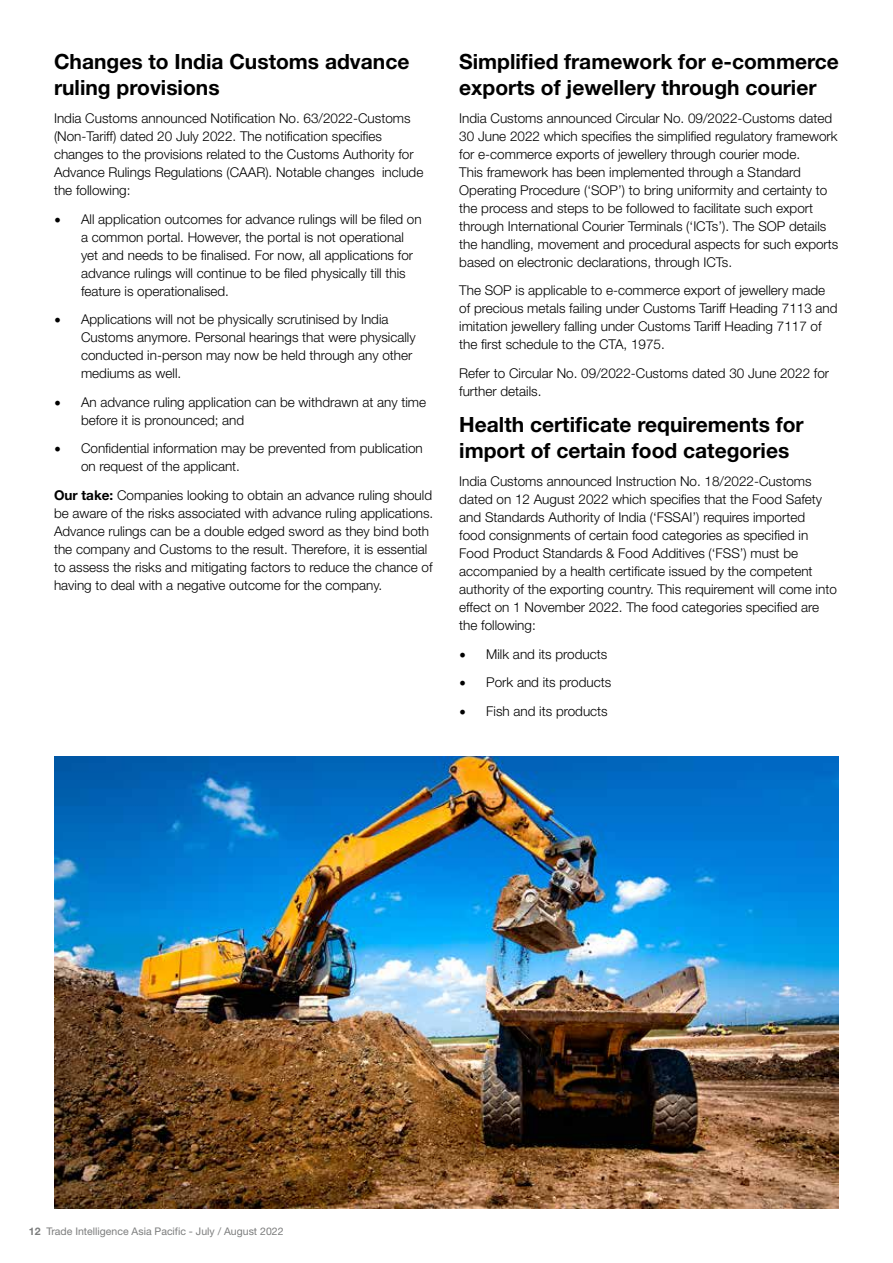
<style>
.page{position:relative;width:893px;height:1263px;background:#fff}
.page>*{position:absolute;margin:0;border:0;box-sizing:border-box;transform-origin:0 0}
.t1{font:700 21px/25.5px "Helvetica Neue LT Std";color:#000}
.t2{font:300 13.5px/18px "Helvetica Neue LT Std";color:#000}
.t3{font:10.5px "Helvetica Neue LT Std";color:#7c7d7d}
.s1{font-family:"Minion Pro";font-weight:400;font-size:18px}
.s2{font-weight:700}
</style>
<div class="page">
<img style="left:54px;top:756px;width:785px;height:453px">
<h1 class="t1" style="left:54px;top:48px;width:357px">Changes to India Customs advance ruling provisions</h1>
<p class="t2" style="left:54px;top:109px;width:371px">India Customs announced Notification No. 63/2022-Customs (Non-Tariff) dated 20 July 2022. The notification specifies changes to the provisions related to the Customs Authority for Advance Rulings Regulations (CAAR). Notable changes include the following:</p>
<p class="t2" style="left:81px;top:209px;width:342px;text-indent:-27px"><span class="s1">•</span> All application outcomes for advance rulings will be filed on a common portal. However, the portal is not operational yet and needs to be finalised. For now, all applications for advance rulings will continue to be filed physically till this feature is operationalised.</p>
<p class="t2" style="left:81px;top:310px;width:336px;text-indent:-27px"><span class="s1">•</span> Applications will not be physically scrutinised by India Customs anymore. Personal hearings that were physically conducted in-person may now be held through any other mediums as well.</p>
<p class="t2" style="left:81px;top:392px;width:347px;text-indent:-27px"><span class="s1">•</span> An advance ruling application can be withdrawn at any time before it is pronounced; and</p>
<p class="t2" style="left:81px;top:439px;width:343px;text-indent:-27px"><span class="s1">•</span> Confidential information may be prevented from publication on request of the applicant.</p>
<p class="t2" style="left:54px;top:485px;width:381px"><span class="s2">Our take:</span> Companies looking to obtain an advance ruling should be aware of the risks associated with advance ruling applications.<br>Advance rulings can be a double edged sword as they bind both the company and Customs to the result. Therefore, it is essential to assess the risks and mitigating factors to reduce the chance of having to deal with a negative outcome for the company.</p>
<h1 class="t1" style="left:459px;top:48px;width:381px">Simplified framework for e-commerce exports of jewellery through courier</h1>
<p class="t2" style="left:459px;top:109px;width:381px">India Customs announced Circular No. 09/2022-Customs dated 30 June 2022 which specifies the simplified regulatory framework for e-commerce exports of jewellery through courier mode.<br>This framework has been implemented through a Standard Operating Procedure (‘SOP’) to bring uniformity and certainty to the process and steps to be followed to facilitate such export through International Courier Terminals (‘ICTs’). The SOP details the handling, movement and procedural aspects for such exports based on electronic declarations, through ICTs.</p>
<p class="t2" style="left:459px;top:281px;width:380px">The SOP is applicable to e-commerce export of jewellery made of precious metals failing under Customs Tariff Heading 7113 and imitation jewellery falling under Customs Tariff Heading 7117 of the first schedule to the CTA, 1975.</p>
<p class="t2" style="left:459px;top:364px;width:371px">Refer to Circular No. 09/2022-Customs dated 30 June 2022 for further details.</p>
<h1 class="t1" style="left:459px;top:411px;width:346px">Health certificate requirements for import of certain food categories</h1>
<p class="t2" style="left:459px;top:472px;width:379px">India Customs announced Instruction No. 18/2022-Customs dated on 12 August 2022 which specifies that the Food Safety and Standards Authority of India (‘FSSAI’) requires imported<br>food consignments of certain food categories as specified in Food Product Standards &amp; Food Additives (‘FSS’) must be accompanied by a health certificate issued by the competent authority of the exporting country. This requirement will come into effect on 1 November 2022. The food categories specified are the following:</p>
<p class="t2" style="left:459px;top:644px;width:149px"><span class="s1">•</span> Milk and its products</p>
<p class="t2" style="left:459px;top:673px;width:154px"><span class="s1">•</span> Pork and its products</p>
<p class="t2" style="left:459px;top:701px;width:150px"><span class="s1">•</span> Fish and its products</p>
<p class="t3" style="left:29px;top:1225px;width:256px"><span class="s2">12</span> Trade Intelligence Asia Pacific - July / August 2022</p>
</div>
